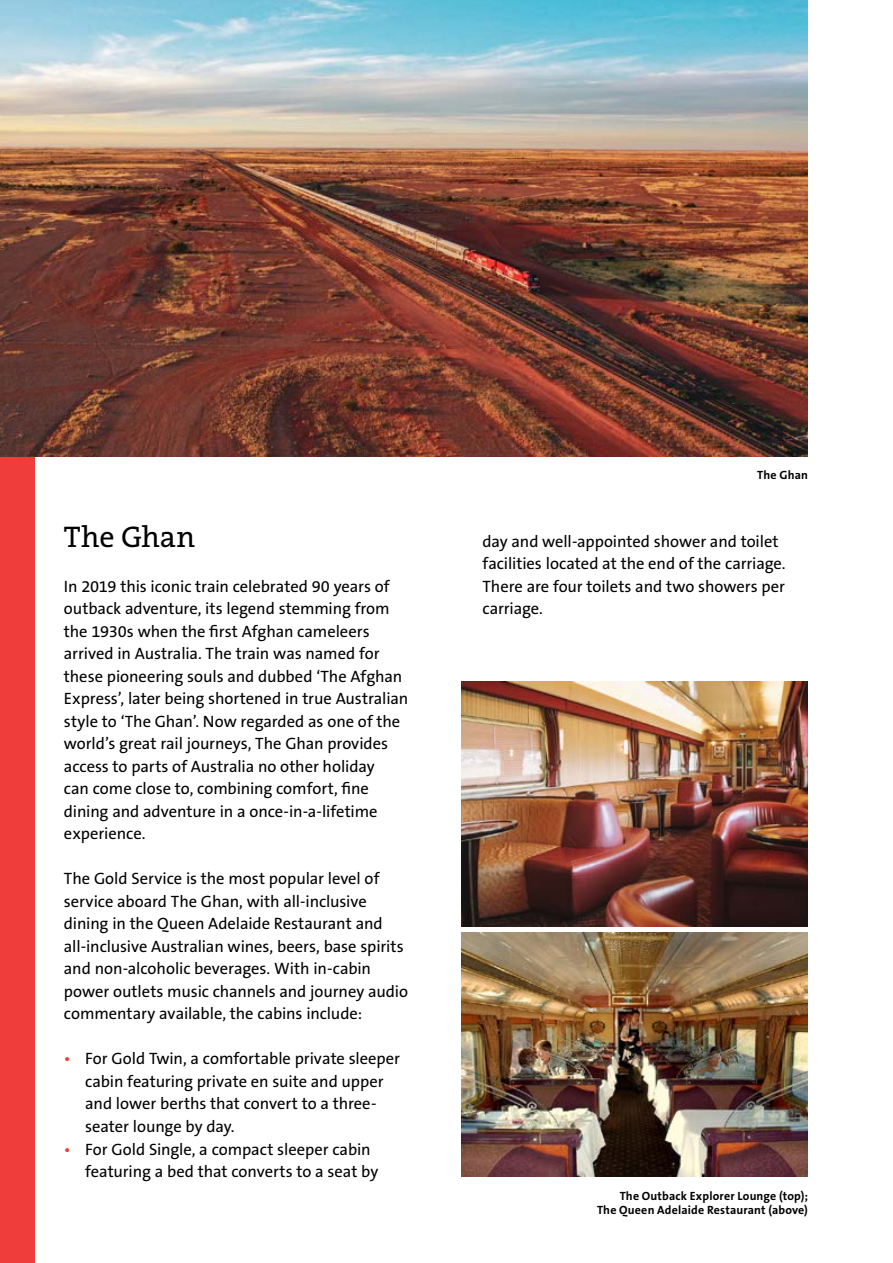
<style>
.page{position:relative;width:893px;height:1263px;background:#fff}
.page>*{position:absolute;margin:0;border:0;box-sizing:border-box;transform-origin:0 0}
.t1{font:30px "The Serif B5 Plain";color:#000}
.t2{font:16.5px/22.5px "The Sans B5 Plain";letter-spacing:-.005em;color:#000}
.t3{font:700 12px/14.4px "The Sans B7";letter-spacing:.015em;color:#000;text-align:right}
.s1{color:#ee3d3a}
</style>
<div class="page">
<div style="left:0;top:0;width:34px;height:1263px;background:#ee3d3a"></div>
<img style="left:0;top:0;width:808px;height:457px">
<img style="left:461px;top:932px;width:347px;height:245px">
<img style="left:461px;top:682px;width:347px;height:244px">
<h1 class="t1" style="left:64px;top:521px;width:133px">The Ghan</h1>
<p class="t2" style="left:64px;top:576px;width:346px">In 2019 this iconic train celebrated 90 years of outback adventure, its legend stemming from the 1930s when the first Afghan cameleers arrived in Australia. The train was named for these pioneering souls and dubbed ‘The Afghan Express’, later being shortened in true Australian style to ‘The Ghan’. Now regarded as one of the world’s great rail journeys, The Ghan provides access to parts of Australia no other holiday<br>can come close to, combining comfort, fine dining and adventure in a once-in-a-lifetime experience.</p>
<p class="t2" style="left:64px;top:868px;width:346px">The Gold Service is the most popular level of service aboard The Ghan, with all-inclusive dining in the Queen Adelaide Restaurant and all-inclusive Australian wines, beers, base spirits and non-alcoholic beverages. With in-cabin power outlets music channels and journey audio commentary available, the cabins include:</p>
<p class="t2" style="left:85px;top:1048px;width:316px;text-indent:-21px"><span class="s1">•</span> For Gold Twin, a comfortable private sleeper cabin featuring private en suite and upper and lower berths that convert to a three&shy;seater lounge by day.</p>
<p class="t2" style="left:85px;top:1139px;width:295px;text-indent:-21px"><span class="s1">•</span> For Gold Single, a compact sleeper cabin featuring a bed that converts to a seat by</p>
<p class="t3" style="left:757px;top:469px;width:52px">The Ghan</p>
<p class="t2" style="left:482px;top:531px;width:305px">day and well-appointed shower and toilet facilities located at the end of the carriage.<br>There are four toilets and two showers per carriage.</p>
<p class="t3" style="left:597px;top:1189px;width:212px">The Outback Explorer Lounge (top);<br>The Queen Adelaide Restaurant (above)</p>
</div>
